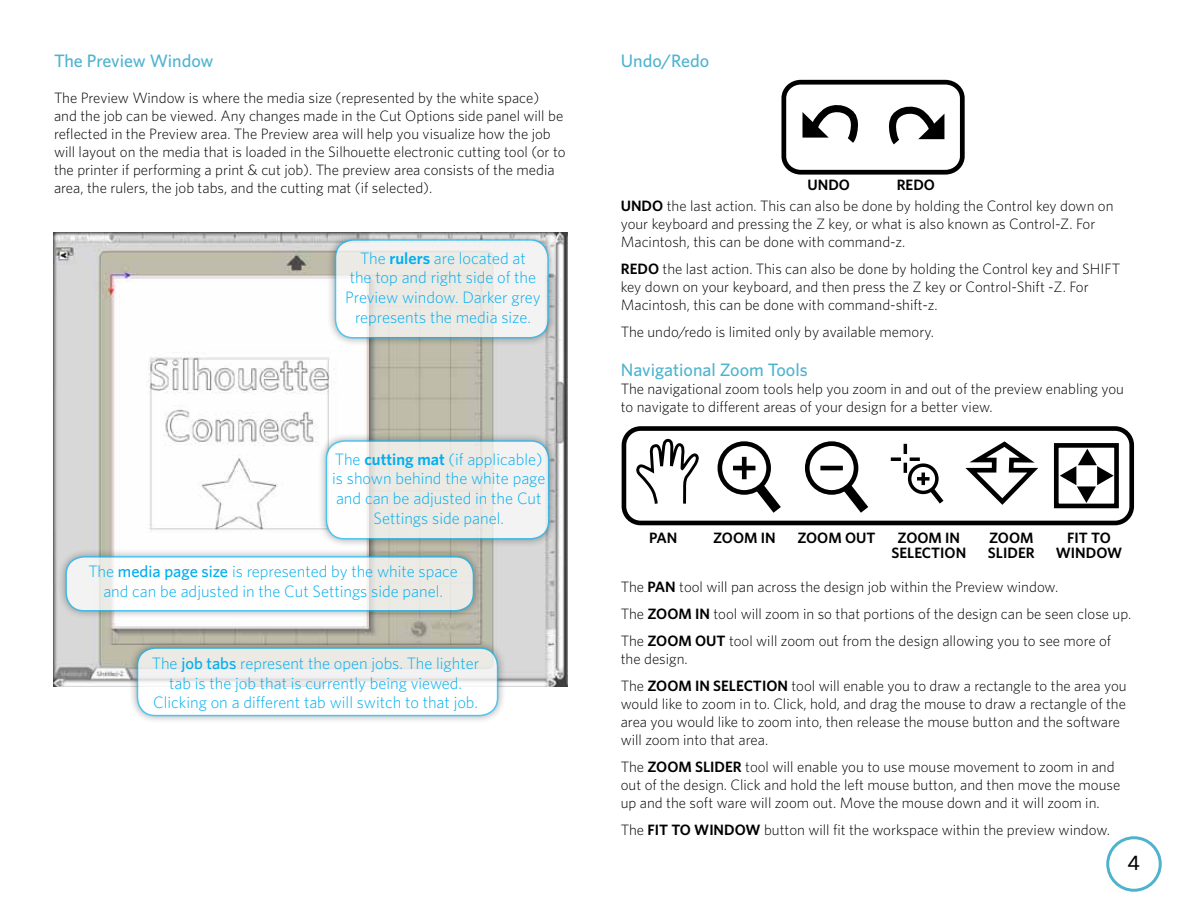
<style>
.page{position:relative;width:1188px;height:918px;background:#fff}
.page>*{position:absolute;margin:0;border:0;box-sizing:border-box;transform-origin:0 0}
.t1{font:500 21px "Whitney";color:#000}
.t2{font:500 18px "Whitney";color:#4fb3cf}
.t3{font:300 16.5px/19.8px "Whitney";color:#00aeef;text-align:center}
.t4{font:300 15px/18px "Whitney";color:#000}
.t5{font:600 15px/15px "Whitney";color:#000;text-align:center}
.s1{font-weight:600}
.s2{font-weight:500}
</style>
<div class="page">
<div style="left:1106px;top:836px;width:56px;height:56px;border:3px solid #4fb3cf;border-radius:50%"></div>
<img style="left:54px;top:232px;width:513px;height:455px">
<div style="left:57px;top:548px;width:426px;height:72px;background:#000;opacity:.5"></div>
<svg style="left:66px;top:557px;width:407px;height:54px"></svg>
<div style="left:65px;top:556px;width:409px;height:56px;border:2px solid #00aeef;border-radius:18px"></div>
<div style="left:128px;top:639px;width:378px;height:85px;background:#000;opacity:.5"></div>
<svg style="left:137px;top:648px;width:361px;height:68px"></svg>
<div style="left:137px;top:647px;width:361px;height:69px;border:2px solid #00aeef;border-radius:18px"></div>
<div style="left:317px;top:432px;width:241px;height:116px;background:#000;opacity:.5"></div>
<svg style="left:326px;top:441px;width:223px;height:98px;fill:#ebebe5"></svg>
<div style="left:326px;top:440px;width:223px;height:100px;border:2px solid #00aeef;border-radius:18px"></div>
<div style="left:326px;top:231px;width:231px;height:116px;background:#000;opacity:.5"></div>
<svg style="left:335px;top:240px;width:213px;height:98px;fill:#ebebe6"></svg>
<div style="left:335px;top:239px;width:214px;height:100px;border:2px solid #00aeef;border-radius:18px"></div>
<svg style="left:802px;top:105px;width:56px;height:38px"></svg>
<svg style="left:888px;top:106px;width:56px;height:39px"></svg>
<div style="left:781px;top:80px;width:184px;height:95px;border:5px solid #000;border-radius:16px"></div>
<svg style="left:634px;top:438px;width:71px;height:88px"></svg>
<svg style="left:717px;top:441px;width:64px;height:72px"></svg>
<div style="left:742px;top:457px;width:5px;height:22px;background:#000"></div>
<hr style="left:733px;top:466px;width:22px;height:4px;background:#000">
<svg style="left:804px;top:441px;width:64px;height:72px"></svg>
<hr style="left:820px;top:466px;width:23px;height:4px;background:#000">
<svg style="left:904px;top:444px;width:3px;height:10px"></svg>
<svg style="left:904px;top:462px;width:40px;height:42px"></svg>
<svg style="left:910px;top:457px;width:10px;height:4px"></svg>
<svg style="left:891px;top:457px;width:10px;height:4px"></svg>
<svg style="left:965px;top:441px;width:73px;height:64px"></svg>
<div style="left:1054px;top:443px;width:65px;height:65px;border:5px solid #000"></div>
<svg style="left:1060px;top:449px;width:54px;height:54px"></svg>
<div style="left:622px;top:426px;width:512px;height:99px;border:5px solid #000;border-radius:17px"></div>
<p class="t2" style="left:54px;top:50px;width:161px">The Preview Window</p>
<p class="t4" style="left:54px;top:88px;width:513px">The Preview Window is where the media size (represented by the white space) and the job can be viewed. Any changes made in the Cut Options side panel will be reflected in the Preview area. The Preview area will help you visualize how the job will layout on the media that is loaded in the Silhouette electronic cutting tool (or to the printer if performing a print &amp; cut job). The preview area consists of the media area, the rulers, the job tabs, and the cutting mat (if selected).</p>
<p class="t3" style="left:345px;top:248px;width:197px">The <span class="s1">rulers</span> are located at<br>the top and right side of the<br>Preview window. Darker grey represents the media size.</p>
<p class="t3" style="left:332px;top:449px;width:215px">The <span class="s1">cutting mat</span> (if applicable) is shown behind the white page and can be adjusted in the Cut<br>Settings side panel.</p>
<p class="t3" style="left:89px;top:562px;width:371px">The <span class="s2">media page size</span> is represented by the white space and can be adjusted in the Cut Settings side panel.</p>
<p class="t3" style="left:152px;top:653px;width:329px">The <span class="s2">job tabs</span> represent the open jobs. The lighter tab is the job that is currently being viewed.<br>Clicking on a different tab will switch to that job.</p>
<p class="t2" style="left:621px;top:50px;width:90px">Undo/Redo</p>
<p class="t5" style="left:808px;top:177px;width:44px">UNDO</p>
<p class="t5" style="left:897px;top:177px;width:40px">REDO</p>
<p class="t4" style="left:621px;top:196px;width:494px"><span class="s1">UNDO</span> the last action. This can also be done by holding the Control key down on your keyboard and pressing the Z key, or what is also known as Control-Z. For<br>Macintosh, this can be done with command-z.</p>
<p class="t4" style="left:621px;top:259px;width:501px"><span class="s1">REDO</span> the last action. This can also be done by holding the Control key and SHIFT key down on your keyboard, and then press the Z key or Control-Shift -Z. For<br>Macintosh, this can be done with command-shift-z.</p>
<p class="t4" style="left:621px;top:322px;width:315px">The undo/redo is limited only by available memory.</p>
<p class="t2" style="left:621px;top:359px;width:188px">Navigational Zoom Tools</p>
<p class="t4" style="left:621px;top:380px;width:505px">The navigational zoom tools help you zoom in and out of the preview enabling you to navigate to different areas of your design for a better view.</p>
<p class="t5" style="left:649px;top:530px;width:30px">PAN</p>
<p class="t5" style="left:713px;top:530px;width:64px">ZOOM IN</p>
<p class="t5" style="left:797px;top:530px;width:80px">ZOOM OUT</p>
<p class="t5" style="left:891px;top:530px;width:76px">ZOOM IN<br>SELECTION</p>
<p class="t5" style="left:988px;top:530px;width:48px;text-align:left">ZOOM<br>SLIDER</p>
<p class="t5" style="left:1056px;top:530px;width:68px">FIT TO<br>WINDOW</p>
<p class="t4" style="left:621px;top:573px;width:512px;line-height:27px">The <span class="s1">PAN</span> tool will pan across the design job within the Preview window.<br>The <span class="s1">ZOOM IN</span> tool will zoom in so that portions of the design can be seen close up.<br>The <span class="s1">ZOOM OUT</span> tool will zoom out from the design allowing you to see more of</p>
<p class="t4" style="left:621px;top:645px;width:507px;line-height:27px">the design.<br>The <span class="s1">ZOOM IN SELECTION</span> tool will enable you to draw a rectangle to the area you</p>
<p class="t4" style="left:621px;top:695px;width:507px">would like to zoom in to. Click, hold, and drag the mouse to draw a rectangle of the area you would like to zoom into, then release the mouse button and the software will zoom into that area.</p>
<p class="t4" style="left:621px;top:758px;width:501px">The <span class="s1">ZOOM SLIDER</span> tool will enable you to use mouse movement to zoom in and out of the design. Click and hold the left mouse button, and then move the mouse up and the soft ware will zoom out. Move the mouse down and it will zoom in.</p>
<p class="t4" style="left:621px;top:821px;width:491px">The <span class="s1">FIT TO WINDOW</span> button will fit the workspace within the preview window.</p>
<h1 class="t1" style="left:1128px;top:850px;width:14px">4</h1>
</div>
